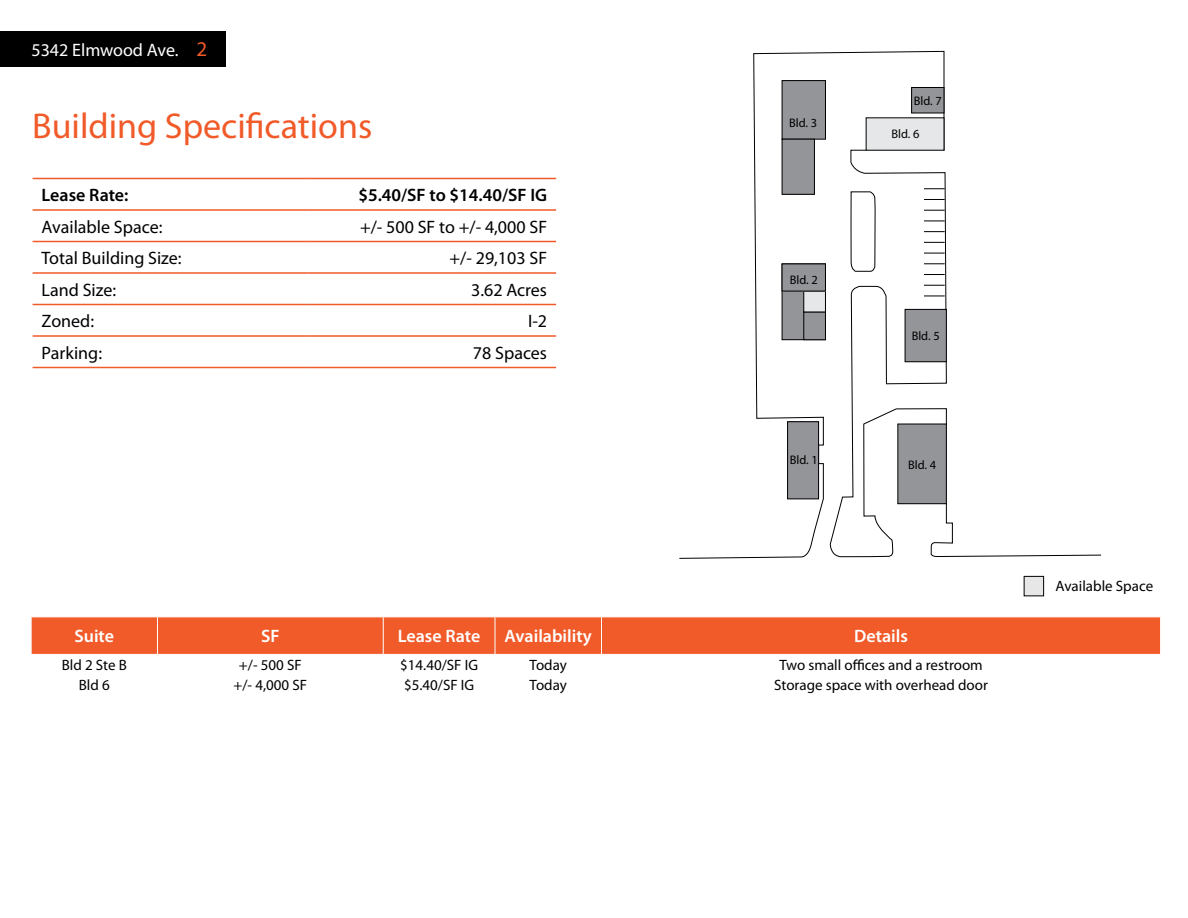
<style>
.page{position:relative;width:1188px;height:918px;background:#fff}
.page>*{position:absolute;margin:0;border:0;box-sizing:border-box;transform-origin:0 0}
.t1{font:36px "Myriad Pro";color:#f15a29}
.t2{font:18px "Myriad Pro";color:#000}
.t3{font:600 18px "Myriad Pro";color:#fff}
.t4{font:600 18px "Myriad Pro";color:#000}
.t5{font:18px "Myriad Pro";color:#fff}
.t6{font:15px "Myriad Pro";color:#000}
.t7{font:12.45px "Myriad Pro";color:#000}
.s1{font-size:21px;color:#f15a29}
</style>
<div class="page">
<svg style="left:679px;top:51px;width:422px;height:508px"></svg>
<svg style="left:850px;top:191px;width:26px;height:81px"></svg>
<svg style="left:924px;top:188px;width:21px;height:1px"></svg>
<svg style="left:924px;top:199px;width:21px;height:1px"></svg>
<svg style="left:924px;top:210px;width:21px;height:1px"></svg>
<svg style="left:924px;top:221px;width:21px;height:1px"></svg>
<svg style="left:924px;top:231px;width:21px;height:1px"></svg>
<svg style="left:924px;top:242px;width:21px;height:1px"></svg>
<svg style="left:924px;top:253px;width:21px;height:1px"></svg>
<svg style="left:924px;top:263px;width:21px;height:1px"></svg>
<svg style="left:924px;top:274px;width:21px;height:1px"></svg>
<svg style="left:924px;top:285px;width:21px;height:1px"></svg>
<svg style="left:924px;top:296px;width:21px;height:1px"></svg>
<div style="left:782px;top:264px;width:43px;height:76px;background:#939598"></div>
<div style="left:782px;top:264px;width:44px;height:76px;border:1px solid #000"></div>
<div style="left:782px;top:81px;width:43px;height:58px;background:#939598"></div>
<div style="left:782px;top:80px;width:44px;height:60px;border:1px solid #000"></div>
<div style="left:782px;top:139px;width:32px;height:55px;background:#939598"></div>
<div style="left:782px;top:139px;width:33px;height:56px;border:1px solid #000"></div>
<div style="left:912px;top:87px;width:32px;height:26px;background:#939598"></div>
<div style="left:911px;top:87px;width:33px;height:26px;border:1px solid #000"></div>
<div style="left:866px;top:118px;width:78px;height:32px;background:#e6e7e8"></div>
<div style="left:788px;top:422px;width:31px;height:77px;background:#939598"></div>
<div style="left:787px;top:421px;width:32px;height:78px;border:1px solid #000"></div>
<div style="left:898px;top:424px;width:48px;height:80px;background:#939598"></div>
<div style="left:897px;top:424px;width:50px;height:80px;border:1px solid #000"></div>
<div style="left:905px;top:309px;width:41px;height:53px;background:#939598"></div>
<div style="left:905px;top:309px;width:42px;height:53px;border:1px solid #000"></div>
<div style="left:804px;top:290px;width:21px;height:22px;background:#e6e7e8"></div>
<div style="left:803px;top:290px;width:23px;height:23px;border:1px solid #000"></div>
<div style="left:803px;top:312px;width:23px;height:28px;border:1px solid #000"></div>
<hr style="left:33px;top:178px;width:274px;height:1px;background:#f15a29">
<hr style="left:307px;top:178px;width:249px;height:1px;background:#f15a29">
<hr style="left:33px;top:209px;width:274px;height:2px;background:#f15a29">
<hr style="left:307px;top:209px;width:249px;height:2px;background:#f15a29">
<hr style="left:33px;top:241px;width:274px;height:1px;background:#f15a29">
<hr style="left:307px;top:241px;width:249px;height:1px;background:#f15a29">
<hr style="left:33px;top:272px;width:274px;height:2px;background:#f15a29">
<hr style="left:307px;top:272px;width:249px;height:2px;background:#f15a29">
<hr style="left:33px;top:304px;width:274px;height:1px;background:#f15a29">
<hr style="left:307px;top:304px;width:249px;height:1px;background:#f15a29">
<hr style="left:33px;top:335px;width:274px;height:2px;background:#f15a29">
<hr style="left:307px;top:335px;width:249px;height:2px;background:#f15a29">
<hr style="left:33px;top:367px;width:274px;height:1px;background:#f15a29">
<hr style="left:307px;top:367px;width:249px;height:1px;background:#f15a29">
<svg style="left:31px;top:617px;width:1130px;height:38px;background:#f16234"></svg>
<div style="left:0;top:31px;width:225px;height:36px;background:#000"></div>
<div style="left:1024px;top:576px;width:20px;height:20px;background:#e7e7e8"></div>
<div style="left:1024px;top:576px;width:20px;height:20px;border:1px solid #000"></div>
<p class="t5" style="left:32px;top:39px;width:177px">5342 Elmwood Ave. <span class="s1">2</span></p>
<h1 class="t1" style="left:32px;top:104px;width:342px">Building Specifications</h1>
<p class="t4" style="left:42px;top:184px;width:88px">Lease Rate:</p>
<p class="t4" style="left:358px;top:184px;width:190px">$5.40/SF to $14.40/SF IG</p>
<p class="t2" style="left:42px;top:215px;width:122px">Available Space:</p>
<p class="t2" style="left:360px;top:215px;width:189px">+/- 500 SF to +/- 4,000 SF</p>
<p class="t2" style="left:42px;top:247px;width:142px">Total Building Size:</p>
<p class="t2" style="left:450px;top:247px;width:99px">+/- 29,103 SF</p>
<p class="t2" style="left:42px;top:278px;width:76px">Land Size:</p>
<p class="t2" style="left:471px;top:278px;width:77px">3.62 Acres</p>
<p class="t2" style="left:42px;top:310px;width:54px">Zoned:</p>
<p class="t2" style="left:528px;top:310px;width:21px">I-2</p>
<p class="t2" style="left:42px;top:341px;width:62px">Parking:</p>
<p class="t2" style="left:473px;top:341px;width:76px">78 Spaces</p>
<p class="t7" style="left:789px;top:115px;width:30px">Bld. 3</p>
<p class="t7" style="left:790px;top:272px;width:30px">Bld. 2</p>
<p class="t7" style="left:790px;top:452px;width:30px">Bld. 1</p>
<p class="t7" style="left:914px;top:93px;width:30px">Bld. 7</p>
<p class="t7" style="left:891px;top:126px;width:30px">Bld. 6</p>
<p class="t7" style="left:912px;top:328px;width:30px">Bld. 5</p>
<p class="t7" style="left:908px;top:457px;width:30px">Bld. 4</p>
<p class="t3" style="left:74px;top:625px;width:41px">Suite</p>
<p class="t3" style="left:261px;top:625px;width:20px">SF</p>
<p class="t3" style="left:398px;top:625px;width:84px">Lease Rate</p>
<p class="t3" style="left:505px;top:625px;width:89px">Availability</p>
<p class="t3" style="left:854px;top:625px;width:55px">Details</p>
<p class="t6" style="left:62px;top:656px;width:67px">Bld 2 Ste B</p>
<p class="t6" style="left:239px;top:656px;width:64px">+/- 500 SF</p>
<p class="t6" style="left:400px;top:656px;width:79px">$14.40/SF IG</p>
<p class="t6" style="left:530px;top:656px;width:39px">Today</p>
<p class="t6" style="left:779px;top:656px;width:205px">Two small offices and a restroom</p>
<p class="t6" style="left:79px;top:676px;width:33px">Bld 6</p>
<p class="t6" style="left:234px;top:676px;width:75px">+/- 4,000 SF</p>
<p class="t6" style="left:404px;top:676px;width:72px">$5.40/SF IG</p>
<p class="t6" style="left:530px;top:676px;width:39px">Today</p>
<p class="t6" style="left:774px;top:676px;width:215px">Storage space with overhead door</p>
<p class="t6" style="left:1056px;top:576px;width:99px">Available Space</p>
</div>
